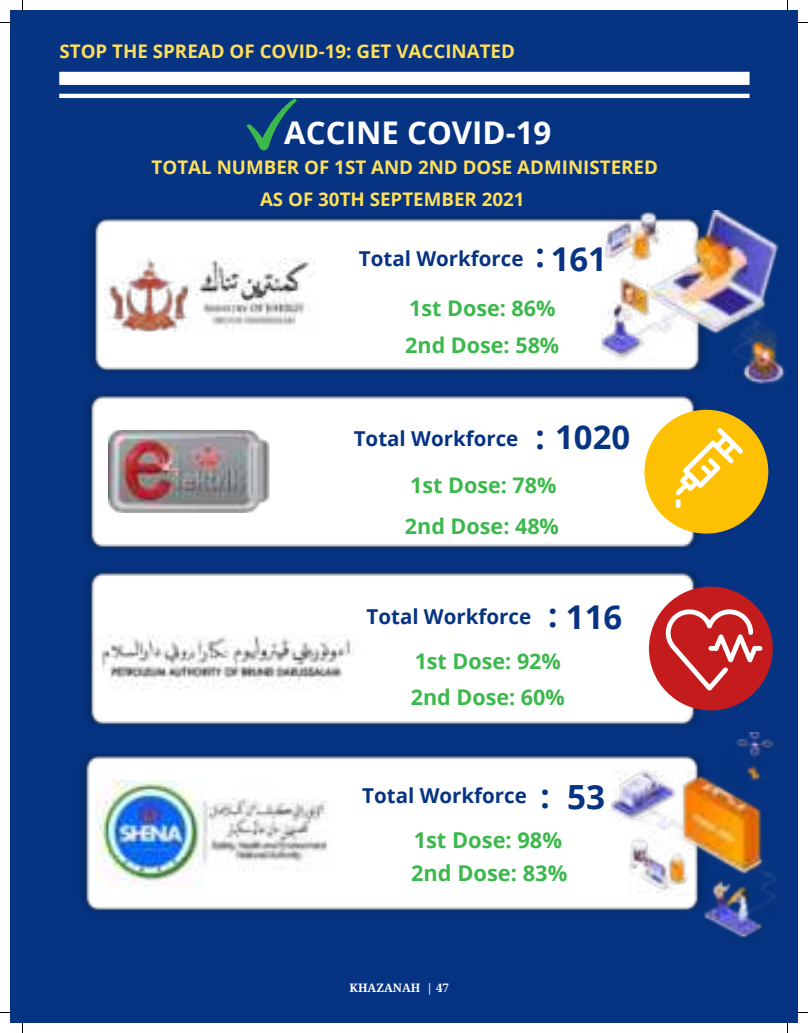
<style>
.page{position:relative;width:808px;height:1033px;background:#fff}
.page>*{position:absolute;margin:0;border:0;box-sizing:border-box;transform-origin:0 0}
.t1{font:700 33.25px "Open Sans";color:#063482}
.t2{font:700 32.75px "Open Sans";color:#063482}
.t3{font:700 31.25px "Open Sans";color:#fff}
.t4{font:700 21.88px "Open Sans";color:#3cb84c}
.t5{font:700 21.5px "Open Sans";color:#3cb84c}
.t6{font:700 20.5px "Open Sans";color:#063482}
.t7{font:700 18.75px "Open Sans";color:#ffde59}
.t8{font:700 11.62px "Droid Serif";color:#fff}
</style>
<div class="page">
<div style="left:10px;top:10px;width:788px;height:1013px;background:#063482"></div>
<img style="left:90px;top:217px;width:511px;height:155px">
<img style="left:104px;top:258px;width:233px;height:73px">
<img style="left:86px;top:394px;width:620px;height:155px">
<img style="left:109px;top:430px;width:176px;height:83px">
<img style="left:86px;top:571px;width:620px;height:155px">
<img style="left:91px;top:616px;width:269px;height:81px">
<img style="left:601px;top:211px;width:185px;height:173px">
<img style="left:81px;top:754px;width:530px;height:158px">
<img style="left:95px;top:780px;width:238px;height:106px">
<img style="left:611px;top:732px;width:165px;height:206px">
<div style="left:649px;top:586px;width:123px;height:124px;background:#c41b1c;border-radius:50%"></div>
<svg style="left:659px;top:603px;width:102px;height:92px"></svg>
<div style="left:644px;top:410px;width:124px;height:123px;background:#fec003;border-radius:50%"></div>
<svg style="left:675px;top:423px;width:72px;height:82px"></svg>
<svg style="left:59px;top:72px;width:690px;height:78px"></svg>
<p class="t7" style="left:59px;top:38px;width:457px">STOP THE SPREAD OF COVID-19: GET VACCINATED</p>
<h3 class="t3" style="left:284px;top:111px;width:269px">ACCINE COVID-19</h3>
<p class="t7" style="left:152px;top:154px;width:508px">TOTAL NUMBER OF 1ST AND 2ND DOSE ADMINISTERED</p>
<p class="t7" style="left:260px;top:186px;width:266px">AS OF 30TH SEPTEMBER 2021</p>
<p class="t6" style="left:359px;top:244px;width:166px">Total Workforce</p>
<h2 class="t2" style="left:535px;top:232px;width:11px">:</h2>
<h2 class="t2" style="left:551px;top:236px;width:58px">161</h2>
<p class="t5" style="left:409px;top:293px;width:148px">1st Dose: 86%</p>
<p class="t5" style="left:405px;top:330px;width:155px">2nd Dose: 58%</p>
<p class="t6" style="left:354px;top:424px;width:166px">Total Workforce</p>
<h2 class="t2" style="left:535px;top:414px;width:96px">: 1020</h2>
<p class="t5" style="left:410px;top:470px;width:148px">1st Dose: 78%</p>
<p class="t5" style="left:405px;top:511px;width:155px">2nd Dose: 48%</p>
<p class="t6" style="left:366px;top:601px;width:166px">Total Workforce</p>
<h2 class="t2" style="left:548px;top:592px;width:11px">:</h2>
<h2 class="t2" style="left:566px;top:594px;width:58px">116</h2>
<p class="t5" style="left:414px;top:646px;width:148px">1st Dose: 92%</p>
<p class="t5" style="left:411px;top:682px;width:155px">2nd Dose: 60%</p>
<p class="t6" style="left:362px;top:781px;width:166px">Total Workforce</p>
<h2 class="t2" style="left:540px;top:773px;width:11px">:</h2>
<h1 class="t1" style="left:567px;top:773px;width:39px">53</h1>
<p class="t4" style="left:413px;top:824px;width:150px">1st Dose: 98%</p>
<p class="t4" style="left:411px;top:858px;width:158px">2nd Dose: 83%</p>
<p class="t8" style="left:349px;top:979px;width:101px">KHAZANAH | 47</p>
</div>
